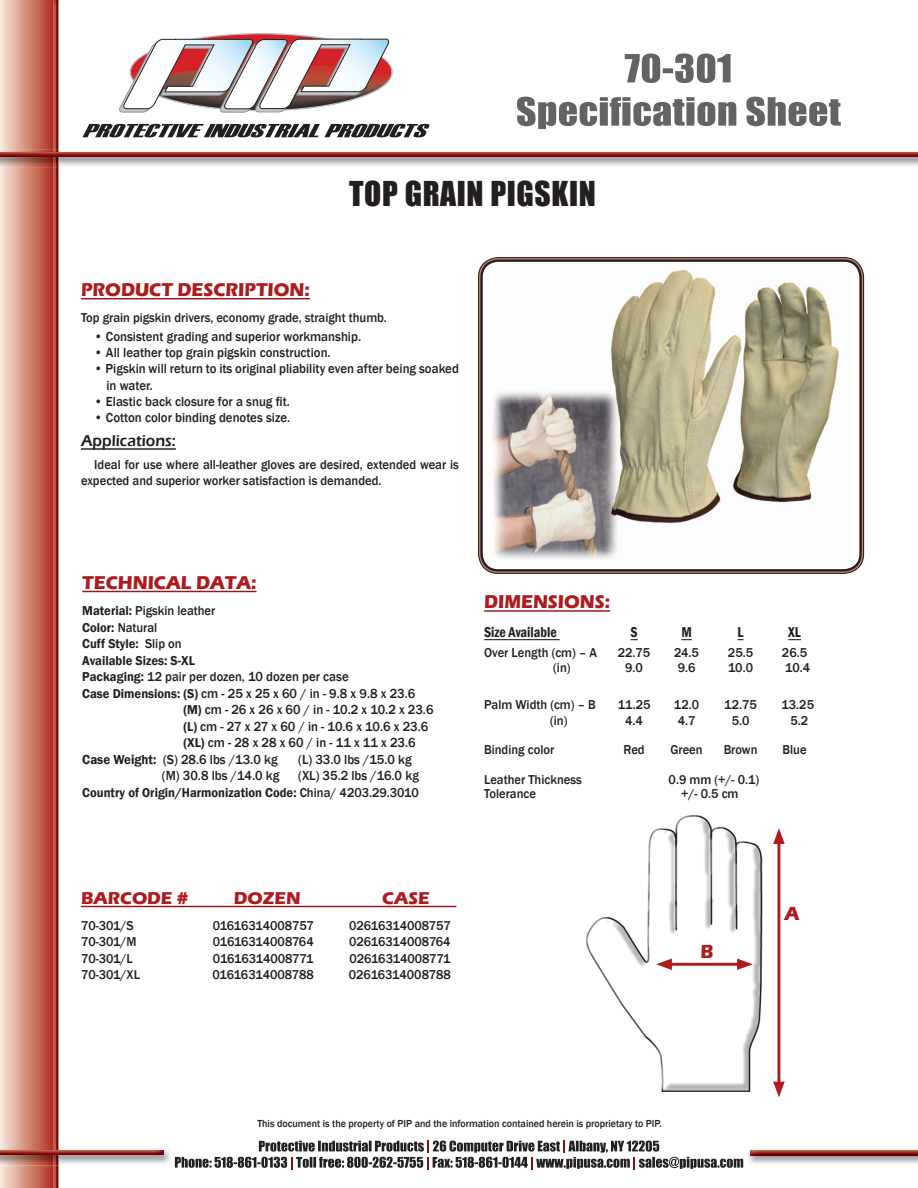
<style>
.page{position:relative;width:918px;height:1188px;background:#fff}
.page>*{position:absolute;margin:0;border:0;box-sizing:border-box;transform-origin:0 0}
.t1{font:31.5px "Impact";letter-spacing:.02em;color:#231f20}
.t2{font:700 19.5px "Eras ITC";color:#ae1a1e;scale:.95 1}
.t3{font:700 19.05px "Eras ITC";color:#ae1a1e;scale:.95 1}
.t4{font:700 17.7px "Eras ITC";color:#ae1a1e}
.t5{font:600 16.2px "Eras ITC";color:#231f20;scale:.95 1}
.t6{font:600 condensed 14.7px "Franklin Gothic";color:#231f20;scale:.95 1}
.t7{font:500 13.5px/16.2px "Franklin Gothic";color:#231f20;scale:.95 1}
.t8{font:500 13.2px/15.9px "Franklin Gothic";color:#231f20;scale:.95 1}
.t9{font:600 13.2px/16.5px "Franklin Gothic";color:#231f20;scale:.95 1}
.t10{font:500 10.5px "Franklin Gothic";color:#231f20;scale:.95 1}
.s1{font-weight:500}
.s2{font-weight:500;font-size:13.5px}
.s3{font-weight:600;font-size:13.2px}
.s4{font-weight:600}
</style>
<div class="page">
<img style="left:586px;top:815px;width:177px;height:277px">
<svg style="left:0;top:0;width:53px;height:1188px"></svg>
<img style="left:53px;top:0;width:6px;height:1188px">
<img style="left:489px;top:263px;width:363px;height:296px">
<div style="left:478px;top:257px;width:386px;height:317px;border:1px solid #231f20;border-radius:20px"></div>
<div style="left:480px;top:260px;width:382px;height:312px;border:2px solid #231f20;border-radius:17px"></div>
<img style="left:0;top:150px;width:53px;height:17px">
<img style="left:59px;top:152px;width:859px;height:5px">
<img style="left:0;top:152px;width:53px;height:5px">
<svg style="left:53px;top:150px;width:6px;height:17px"></svg>
<hr style="left:81px;top:298px;width:229px;height:1px;background:#9c1418">
<hr style="left:81px;top:448px;width:95px;height:2px;background:#231f20">
<hr style="left:777px;top:838px;width:3px;height:249px;background:#ae1a1e">
<svg style="left:773px;top:828px;width:12px;height:16px"></svg>
<svg style="left:773px;top:1082px;width:12px;height:15px"></svg>
<hr style="left:666px;top:963px;width:77px;height:3px;background:#ae1a1e">
<svg style="left:737px;top:959px;width:16px;height:11px"></svg>
<svg style="left:656px;top:959px;width:16px;height:11px"></svg>
<hr style="left:484px;top:610px;width:126px;height:2px;background:#9c1418">
<hr style="left:484px;top:639px;width:76px;height:1px;background:#231f20">
<svg style="left:788px;top:639px;width:13px;height:1px"></svg>
<svg style="left:175px;top:1141px;width:568px;height:28px"></svg>
<hr style="left:81px;top:906px;width:375px;height:1px;background:#9c1418">
<hr style="left:82px;top:591px;width:175px;height:1px;background:#9c1418">
<img style="left:59px;top:1149px;width:111px;height:15px">
<img style="left:0;top:1148px;width:53px;height:17px">
<img style="left:59px;top:1150px;width:105px;height:5px">
<img style="left:0;top:1150px;width:53px;height:5px">
<svg style="left:53px;top:1148px;width:6px;height:17px"></svg>
<img style="left:748px;top:1149px;width:170px;height:15px">
<img style="left:750px;top:1151px;width:168px;height:4px">
<svg style="left:83px;top:124px;width:347px;height:13px"></svg>
<svg style="left:119px;top:34px;width:273px;height:79px"></svg>
<svg style="left:517px;top:97px;width:324px;height:32px"></svg>
<svg style="left:625px;top:53px;width:106px;height:30px"></svg>
<h1 class="t1" style="left:349px;top:170px;width:248px">TOP GRAIN PIGSKIN</h1>
<h3 class="t3" style="left:81px;top:278px;width:242px">PRODUCT DESCRIPTION:</h3>
<p class="t8" style="left:81px;top:310px;width:324px">Top grain pigskin drivers, economy grade, straight thumb.</p>
<p class="t7" style="left:94px;top:329px;width:282px">• Consistent grading and superior workmanship.</p>
<p class="t7" style="left:94px;top:345px;width:250px">• All leather top grain pigskin construction.</p>
<p class="t7" style="left:107px;top:361px;width:373px;text-indent:-12px">• Pigskin will return to its original pliability even after being soaked in water.</p>
<p class="t7" style="left:94px;top:393px;width:207px">• Elastic back closure for a snug fit.</p>
<p class="t7" style="left:94px;top:410px;width:208px">• Cotton color binding denotes size.</p>
<p class="t5" style="left:81px;top:431px;width:101px">Applications:</p>
<p class="t8" style="left:81px;top:457px;width:399px;text-indent:13px">Ideal for use where all-leather gloves are desired, extended wear is expected and superior worker satisfaction is demanded.</p>
<h3 class="t3" style="left:82px;top:571px;width:185px">TECHNICAL DATA:</h3>
<p class="t9" style="left:82px;top:603px;width:282px">Material: <span class="s1">Pigskin leather<br></span>Color: <span class="s1">Natural<br></span>Cuff Style: <span class="s1">Slip on<br></span>Available Sizes: S-XL<br>Packaging: <span class="s1">12 pair per dozen,</span> <span class="s2">10 dozen per case</span></p>
<p class="t7" style="left:82px;top:685px;width:352px"><span class="s3">Case Dimensions: (S)</span> cm - 25 x 25 x 60 / in - 9.8 x 9.8 x 23.6</p>
<p class="t7" style="left:183px;top:702px;width:265px"><span class="s3">(M)</span> cm - 26 x 26 x 60 / in - 10.2 x 10.2 x 23.6</p>
<p class="t7" style="left:183px;top:718px;width:259px"><span class="s3">(L)</span> cm - 27 x 27 x 60 / in - 10.6 x 10.6 x 23.6</p>
<p class="t7" style="left:183px;top:735px;width:246px"><span class="s3">(XL)</span> cm - 28 x 28 x 60 / in - 11 x 11 x 23.6</p>
<p class="t7" style="left:82px;top:751px;width:207px"><span class="s4">Case Weight:</span> (S) 28.6 lbs /13.0 kg</p>
<p class="t7" style="left:298px;top:751px;width:121px">(L) 33.0 lbs /15.0 kg</p>
<p class="t7" style="left:162px;top:768px;width:125px">(M) 30.8 lbs /14.0 kg</p>
<p class="t7" style="left:298px;top:768px;width:129px">(XL) 35.2 lbs /16.0 kg</p>
<p class="t9" style="left:82px;top:784px;width:356px">Country of Origin/Harmonization Code: <span class="s1">China/ 4203.29.3010</span></p>
<h3 class="t3" style="left:484px;top:591px;width:134px">DIMENSIONS:</h3>
<p class="t6" style="left:484px;top:623px;width:78px">Size Available</p>
<p class="t6" style="left:631px;top:623px;width:9px">S</p>
<p class="t6" style="left:681px;top:623px;width:13px">M</p>
<p class="t6" style="left:738px;top:623px;width:8px">L</p>
<p class="t6" style="left:788px;top:623px;width:15px">XL</p>
<p class="t8" style="left:484px;top:644px;width:120px">Over Length (cm) – A</p>
<p class="t8" style="left:618px;top:644px;width:36px">22.75</p>
<p class="t8" style="left:674px;top:644px;width:28px">24.5</p>
<p class="t8" style="left:728px;top:644px;width:28px">25.5</p>
<p class="t8" style="left:782px;top:644px;width:28px">26.5</p>
<p class="t8" style="left:553px;top:660px;width:20px">(in)</p>
<p class="t8" style="left:625px;top:660px;width:20px">9.0</p>
<p class="t8" style="left:678px;top:660px;width:20px">9.6</p>
<p class="t8" style="left:728px;top:660px;width:28px">10.0</p>
<p class="t8" style="left:785px;top:660px;width:28px">10.4</p>
<p class="t8" style="left:484px;top:697px;width:119px">Palm Width (cm) – B</p>
<p class="t8" style="left:618px;top:697px;width:36px">11.25</p>
<p class="t8" style="left:674px;top:697px;width:28px">12.0</p>
<p class="t8" style="left:724px;top:697px;width:36px">12.75</p>
<p class="t8" style="left:781px;top:697px;width:36px">13.25</p>
<p class="t8" style="left:550px;top:713px;width:20px">(in)</p>
<p class="t8" style="left:625px;top:713px;width:20px">4.4</p>
<p class="t8" style="left:678px;top:713px;width:20px">4.7</p>
<p class="t8" style="left:732px;top:713px;width:20px">5.0</p>
<p class="t8" style="left:790px;top:713px;width:20px">5.2</p>
<p class="t8" style="left:484px;top:742px;width:75px">Binding color</p>
<p class="t8" style="left:623px;top:742px;width:24px">Red</p>
<p class="t8" style="left:670px;top:742px;width:35px">Green</p>
<p class="t8" style="left:724px;top:742px;width:37px">Brown</p>
<p class="t8" style="left:783px;top:742px;width:27px">Blue</p>
<p class="t8" style="left:484px;top:771px;width:104px">Leather Thickness</p>
<p class="t8" style="left:669px;top:771px;width:97px">0.9 mm (+/- 0.1)</p>
<p class="t8" style="left:484px;top:786px;width:56px">Tolerance</p>
<p class="t8" style="left:681px;top:786px;width:62px">+/- 0.5 cm</p>
<h3 class="t4" style="left:81px;top:887px;width:109px">BARCODE #</h3>
<h3 class="t4" style="left:234px;top:887px;width:68px">DOZEN</h3>
<h3 class="t4" style="left:382px;top:887px;width:49px">CASE</h3>
<p class="t8" style="left:81px;top:918px;width:57px">70-301/S</p>
<p class="t8" style="left:213px;top:918px;width:108px">01616314008757</p>
<p class="t8" style="left:349px;top:918px;width:108px">02616314008757</p>
<p class="t8" style="left:81px;top:934px;width:60px">70-301/M</p>
<p class="t8" style="left:213px;top:934px;width:108px">01616314008764</p>
<p class="t8" style="left:349px;top:934px;width:108px">02616314008764</p>
<p class="t8" style="left:81px;top:950px;width:56px">70-301/L</p>
<p class="t8" style="left:213px;top:950px;width:107px">01616314008771</p>
<p class="t8" style="left:349px;top:950px;width:108px">02616314008771</p>
<p class="t8" style="left:81px;top:967px;width:64px">70-301/XL</p>
<p class="t8" style="left:213px;top:967px;width:108px">01616314008788</p>
<p class="t8" style="left:349px;top:967px;width:109px">02616314008788</p>
<h2 class="t2" style="left:701px;top:940px;width:15px">B</h2>
<h2 class="t2" style="left:784px;top:902px;width:17px">A</h2>
<p class="t10" style="left:257px;top:1117px;width:427px">This document is the property of PIP and the information contained herein is proprietary to PIP.</p>
</div>
